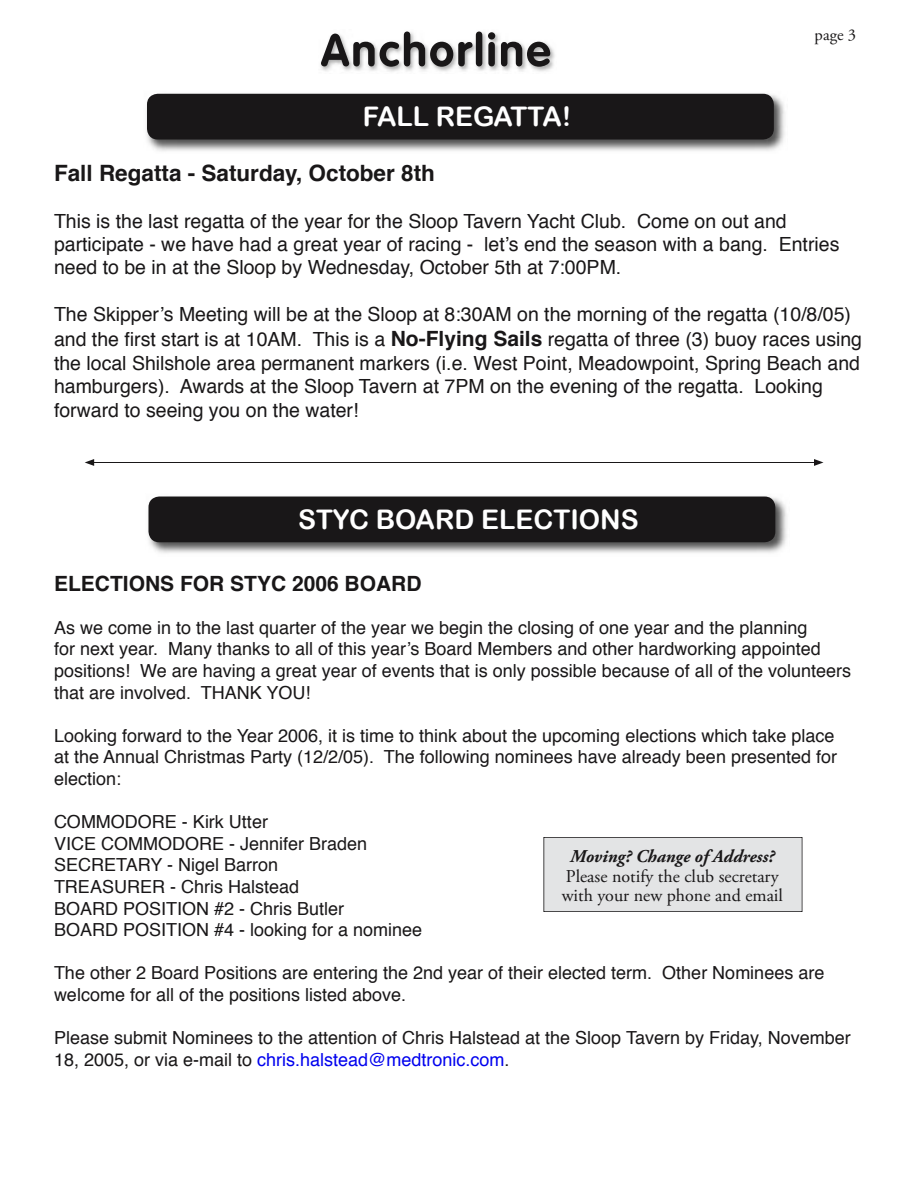
<style>
.page{position:relative;width:918px;height:1188px;background:#fff}
.page>*{position:absolute;margin:0;border:0;box-sizing:border-box;transform-origin:0 0}
.t1{font:27px "Arial Rounded MT Bold";color:#fff}
.t2{font:700 22.5px "Helvetica";color:#191718}
.t3{font:700 21px "Helvetica";color:#191718}
.t4{font:19.5px/23.4px "Helvetica";color:#191718}
.t5{font:18px/21.6px "Helvetica";color:#191718}
.t6{font:18px/19.5px "Adobe Garamond Pro";color:#191718}
.t7{font:italic 700 18px "Adobe Garamond Pro";color:#191718}
.t8{font:16.5px "Adobe Garamond";color:#191718}
.s1{font-weight:700;font-size:21px}
.s2{color:#00e}
</style>
<div class="page">
<div style="left:544px;top:837px;width:258px;height:75px;background:#e3e4e5"></div>
<img style="left:320px;top:31px;width:235px;height:41px">
<svg style="left:321px;top:32px;width:229px;height:35px"></svg>
<hr style="left:92px;top:462px;width:724px;height:1px;background:#191718">
<svg style="left:85px;top:459px;width:9px;height:7px"></svg>
<svg style="left:814px;top:459px;width:10px;height:7px"></svg>
<img style="left:146px;top:93px;width:639px;height:58px">
<div style="left:147px;top:94px;width:627px;height:46px;background:#191718;border-radius:11px"></div>
<img style="left:148px;top:496px;width:639px;height:57px">
<div style="left:148px;top:497px;width:627px;height:45px;background:#191718;border-radius:11px"></div>
<h1 class="t1" style="left:363px;top:101px;width:210px">FALL REGATTA!</h1>
<p class="t8" style="left:815px;top:26px;width:43px">page 3</p>
<p class="t2" style="left:54px;top:158px;width:382px">Fall Regatta - Saturday, October 8th</p>
<p class="t4" style="left:54px;top:210px;width:787px">This is the last regatta of the year for the Sloop Tavern Yacht Club. Come on out and participate - we have had a great year of racing - letʼs end the season with a bang. Entries need to be in at the Sloop by Wednesday, October 5th at 7:00PM.</p>
<p class="t4" style="left:54px;top:303px;width:810px;line-height:25.2px">The Skipperʼs Meeting will be at the Sloop at 8:30AM on the morning of the regatta (10/8/05) and the first start is at 10AM. This is a <span class="s1">No-Flying Sails</span> regatta of three (3) buoy races using</p>
<p class="t4" style="left:54px;top:353px;width:808px">the local Shilshole area permanent markers (i.e. West Point, Meadowpoint, Spring Beach and hamburgers). Awards at the Sloop Tavern at 7PM on the evening of the regatta. Looking forward to seeing you on the water!</p>
<h1 class="t1" style="left:298px;top:503px;width:342px">STYC BOARD ELECTIONS</h1>
<p class="t3" style="left:54px;top:569px;width:369px">ELECTIONS FOR STYC 2006 BOARD</p>
<p class="t5" style="left:54px;top:618px;width:799px">As we come in to the last quarter of the year we begin the closing of one year and the planning<br>for next year. Many thanks to all of this yearʼs Board Members and other hardworking appointed positions! We are having a great year of events that is only possible because of all of the volunteers that are involved. THANK YOU!</p>
<p class="t5" style="left:54px;top:726px;width:785px">Looking forward to the Year 2006, it is time to think about the upcoming elections which take place at the Annual Christmas Party (12/2/05). The following nominees have already been presented for election:</p>
<p class="t5" style="left:54px;top:812px;width:370px">COMMODORE - Kirk Utter<br>VICE COMMODORE - Jennifer Braden<br>SECRETARY - Nigel Barron<br>TREASURER - Chris Halstead<br>BOARD POSITION #2 - Chris Butler<br>BOARD POSITION #4 - looking for a nominee</p>
<p class="t5" style="left:54px;top:963px;width:772px">The other 2 Board Positions are entering the 2nd year of their elected term. Other Nominees are welcome for all of the positions listed above.</p>
<p class="t5" style="left:54px;top:1028px;width:798px">Please submit Nominees to the attention of Chris Halstead at the Sloop Tavern by Friday, November<br>18, 2005, or via e-mail to <span class="s2">chris.halstead@medtronic.com</span>.</p>
<p class="t7" style="left:570px;top:846px;width:206px">Moving? Change of Address?</p>
<p class="t6" style="left:562px;top:867px;width:223px">Please notify the club secretary with your new phone and email</p>
</div>
